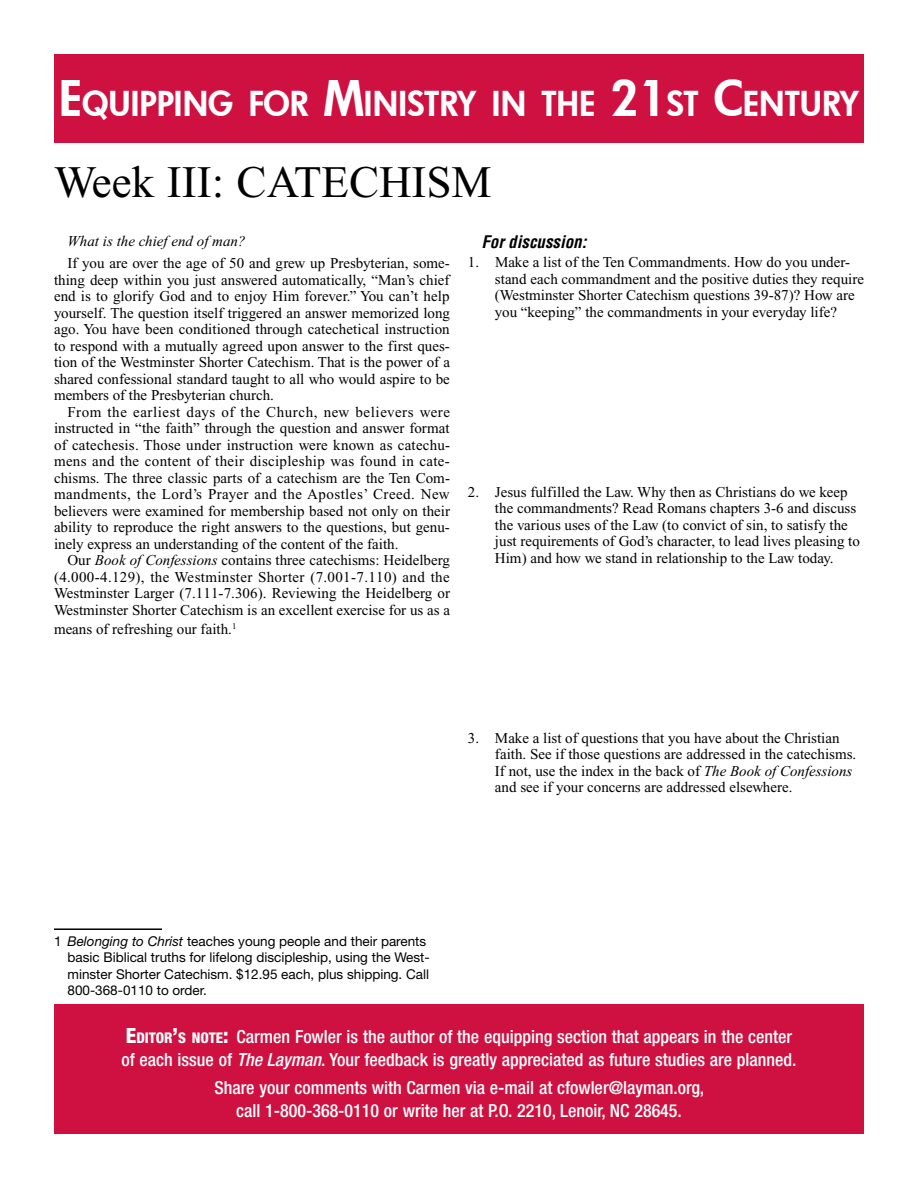
<style>
.page{position:relative;width:918px;height:1188px;background:#fff}
.page>*{position:absolute;margin:0;border:0;box-sizing:border-box;transform-origin:0 0}
.t1{font:45px "Times New Roman";color:#000}
.t2{font:800 33.6px "Futura";color:#fff}
.t3{font:500 condensed 18px/22.5px "Helvetica Neue";color:#fff}
.t4{font:italic 700 condensed 16.95px "Helvetica";color:#000}
.t5{font:15px/16.5px "Times New Roman";color:#000;text-align:justify}
.t6{font:italic 15px "Times New Roman";color:#000}
.t7{font:13.5px/16.5px "Helvetica Neue";color:#000}
.s1{font-size:48px}
.s2{font-style:italic}
.s3{font-weight:800;font-size:21px}
.s4{font-weight:800;font-size:14.7px}
</style>
<div class="page">
<div style="left:54px;top:54px;width:810px;height:88px;background:#ce1141"></div>
<div style="left:54px;top:1004px;width:810px;height:130px;background:#ce1141"></div>
<hr style="left:54px;top:928px;width:108px;height:2px;background:#000">
<h2 class="t2" style="left:59px;top:81px;width:802px"><span class="s1">E</span>QUIPPING FOR <span class="s1">M</span>INISTRY IN THE <span class="s1">21</span>ST <span class="s1">C</span>ENTURY</h2>
<h1 class="t1" style="left:54px;top:158px;width:439px">Week III: CATECHISM</h1>
<p class="t6" style="left:68px;top:233px;width:180px">What is the chief end of man?</p>
<p class="t5" style="left:54px;top:255px;width:398px;text-indent:14px">If you are over the age of 50 and grew up Presbyterian, some&shy;thing deep within you just answered automatically, “Man’s chief end is to glorify God and to enjoy Him forever.” You can’t help yourself. The question itself triggered an answer memorized long ago. You have been conditioned through catechetical instruction to respond with a mutually agreed upon answer to the first ques&shy;tion of the Westminster Shorter Catechism. That is the power of a shared confessional standard taught to all who would aspire to be members of the Presbyterian church.</p>
<p class="t5" style="left:54px;top:404px;width:398px;text-indent:14px">From the earliest days of the Church, new believers were instructed in “the faith” through the question and answer format of catechesis. Those under instruction were known as catechu&shy;mens and the content of their discipleship was found in cate&shy;chisms. The three classic parts of a catechism are the Ten Com&shy;mandments, the Lord’s Prayer and the Apostles’ Creed. New believers were examined for membership based not only on their ability to reproduce the right answers to the questions, but genu&shy;inely express an understanding of the content of the faith.</p>
<p class="t5" style="left:54px;top:552px;width:398px;text-indent:14px">Our <span class="s2">Book of Confessions</span> contains three catechisms: Heidelberg (4.000-4.129), the Westminster Shorter (7.001-7.110) and the Westminster Larger (7.111-7.306). Reviewing the Heidelberg or Westminster Shorter Catechism is an excellent exercise for us as a</p>
<p class="t5" style="left:54px;top:621px;width:184px">means of refreshing our faith.<sup>1</sup></p>
<p class="t4" style="left:482px;top:231px;width:106px">For discussion:</p>
<p class="t5" style="left:495px;top:254px;width:370px;text-align:left;text-indent:-27px">1. Make a list of the Ten Commandments. How do you under&shy;stand each commandment and the positive duties they require (Westminster Shorter Catechism questions 39-87)? How are you “keeping” the commandments in your everyday life?</p>
<p class="t5" style="left:495px;top:483px;width:366px;text-align:left;text-indent:-27px">2. Jesus fulfilled the Law. Why then as Christians do we keep the commandments? Read Romans chapters 3-6 and discuss the various uses of the Law (to convict of sin, to satisfy the just requirements of God’s character, to lead lives pleasing to Him) and how we stand in relationship to the Law today.</p>
<p class="t5" style="left:495px;top:729px;width:363px;text-align:left;text-indent:-27px">3. Make a list of questions that you have about the Christian faith. See if those questions are addressed in the catechisms.<br>If not, use the index in the back of <span class="s2">The Book of Confessions </span>and see if your concerns are addressed elsewhere.</p>
<p class="t7" style="left:68px;top:932px;width:364px;text-indent:-14px">1 <span class="s2">Belonging to Christ</span> teaches young people and their parents basic Biblical truths for lifelong discipleship, using the West&shy;minster Shorter Catechism. $12.95 each, plus shipping. Call 800-368-0110 to order.</p>
<p class="t3" style="left:122px;top:1025px;width:676px"><span class="s3">E</span><span class="s4">DITOR</span><span class="s3">’</span><span class="s4">S NOTE</span><span class="s3">:</span> Carmen Fowler is the author of the equipping section that appears in the center of each issue of <span class="s2">The Layman</span>. Your feedback is greatly appreciated as future studies are planned.</p>
<p class="t3" style="left:214px;top:1076px;width:491px;text-align:center">Share your comments with Carmen via e-mail at cfowler@layman.org, call 1-800-368-0110 or write her at P.O. 2210, Lenoir, NC 28645.</p>
</div>
